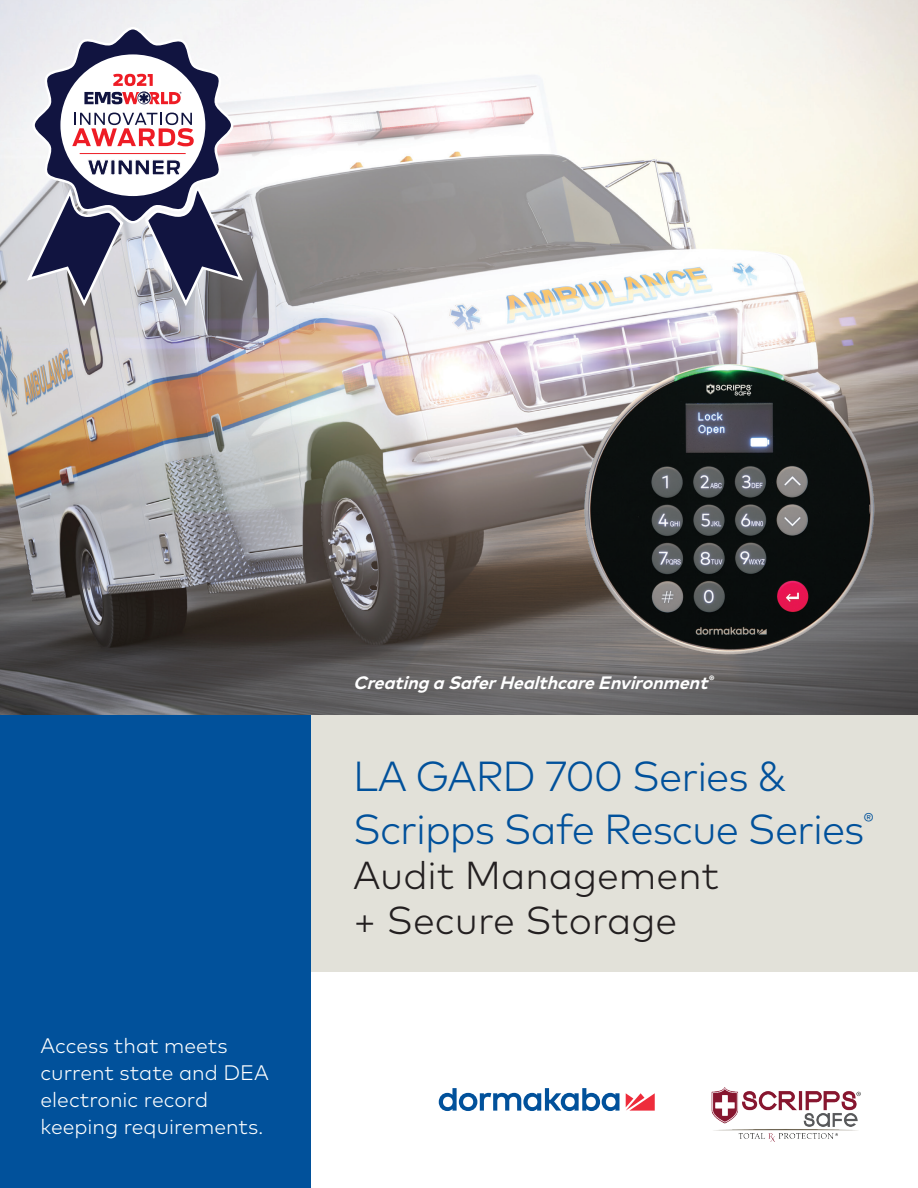
<style>
.page{position:relative;width:918px;height:1188px;background:#fff}
.page>*{position:absolute;margin:0;border:0;box-sizing:border-box;transform-origin:0 0}
.t1{font:300 42px/52.5px "Mark Pro";letter-spacing:-.025em;color:#01519b}
.t2{font:300 39px/45px "Mark Pro";color:#231f20}
.t3{font:300 21px/27px "Mark Pro";color:#fff}
.t4{font:italic 700 18px "Mark Pro";color:#fff}
</style>
<div class="page">
<img style="left:0;top:0;width:918px;height:716px">
<div style="left:310px;top:716px;width:608px;height:472px;background:#e2e1d9"></div>
<div style="left:310px;top:972px;width:608px;height:216px;background:#fff"></div>
<div style="left:0;top:716px;width:310px;height:472px;background:#01519b"></div>
<img style="left:711px;top:1088px;width:150px;height:54px">
<img style="left:549px;top:333px;width:342px;height:329px">
<svg style="left:626px;top:1093px;width:29px;height:18px"></svg>
<svg style="left:439px;top:1088px;width:181px;height:23px"></svg>
<svg style="left:25px;top:26px;width:220px;height:283px"></svg>
<p class="t3" style="left:40px;top:1030px;width:230px">Access that meets current state and DEA electronic record keeping requirements.</p>
<p class="t4" style="left:353px;top:669px;width:363px">CreatingaSaferHealthcareEnvironment<sup>®</sup></p>
<h1 class="t1" style="left:353px;top:747px;width:522px">LA GARD 700 Series &amp;<br>Scripps Safe Rescue Series<sup>®</sup></h1>
<h2 class="t2" style="left:353px;top:849px;width:368px">Audit Management + Secure Storage</h2>
</div>
